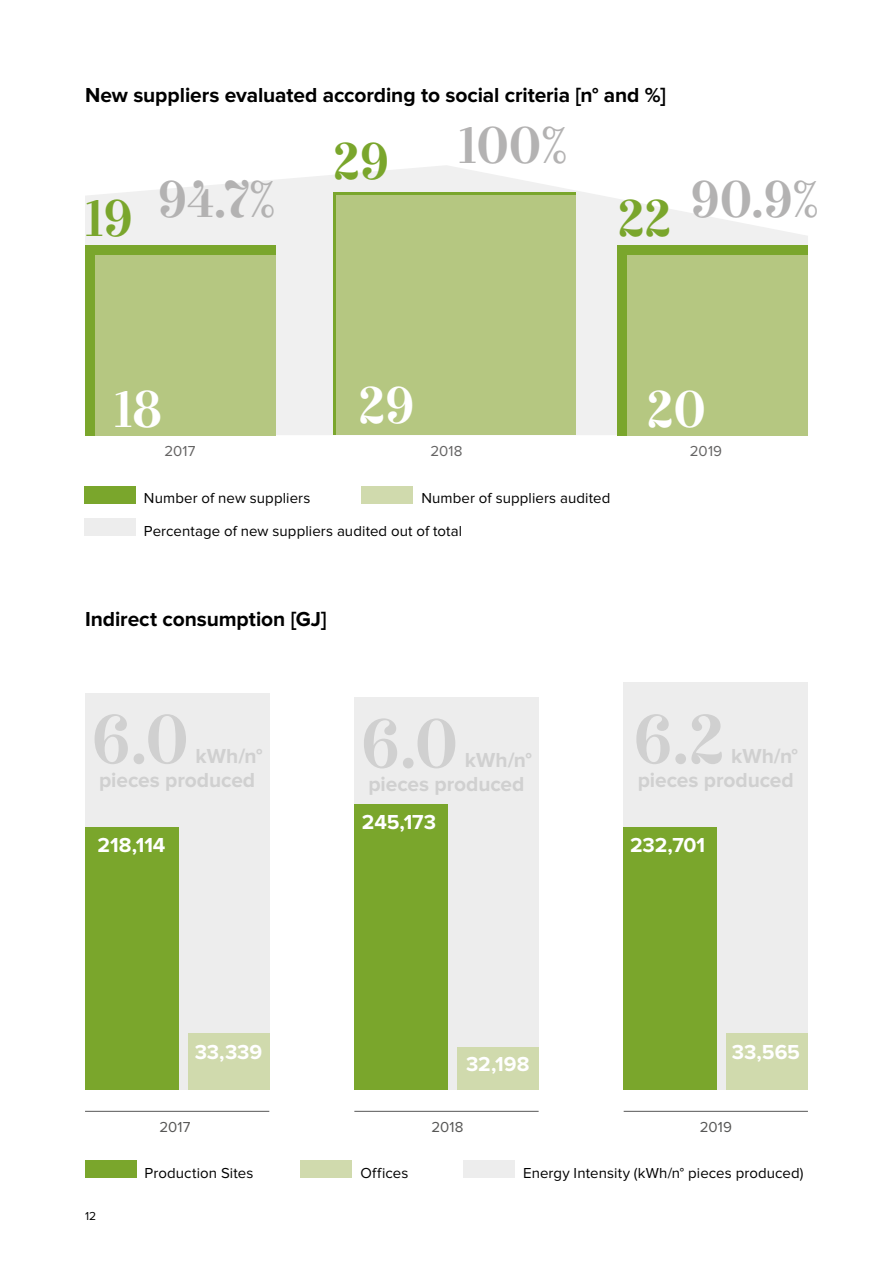
<style>
.page{position:relative;width:893px;height:1263px;background:#fff}
.page>*{position:absolute;margin:0;border:0;box-sizing:border-box;transform-origin:0 0}
.t1{font:60px "Couturier";color:#d0d0d0}
.t2{font:45px "Couturier";color:#b3b2b2}
.t3{font:45px "Couturier";color:#7aa62c}
.t4{font:45px "Couturier";color:#fff}
.t5{font:700 21px "Proxima Nova";letter-spacing:-.005em;color:#000}
.t6{font:700 21px/24px "Proxima Nova";color:#d0d0d0}
.t7{font:700 21px "Proxima Nova";letter-spacing:-.005em;color:#fff}
.t8{font:15px/32.4px "Proxima Nova";letter-spacing:.005em;color:#000}
.t9{font:15px "Proxima Nova";letter-spacing:.015em;color:#646363}
.t10{font:15px "Proxima Nova";letter-spacing:.015em;color:#575756}
.t11{font:12px "Proxima Nova A";color:#000}
</style>
<div class="page">
<div style="left:84px;top:486px;width:51px;height:17px;background:#7aa62c"></div>
<div style="left:362px;top:486px;width:51px;height:17px;background:#d0daad"></div>
<div style="left:84px;top:518px;width:51px;height:17px;background:#ededed"></div>
<div style="left:85px;top:1161px;width:51px;height:17px;background:#7aa62c"></div>
<div style="left:301px;top:1161px;width:51px;height:17px;background:#d0daad"></div>
<div style="left:463px;top:1161px;width:51px;height:17px;background:#ededed"></div>
<svg style="left:85px;top:165px;width:723px;height:270px;fill:#f0f0f0"></svg>
<div style="left:618px;top:245px;width:190px;height:190px;background:#7aa62c"></div>
<div style="left:628px;top:255px;width:180px;height:180px;background:#b5c781"></div>
<svg style="left:333px;top:193px;width:243px;height:242px"></svg>
<div style="left:336px;top:196px;width:240px;height:239px;background:#b5c781"></div>
<div style="left:85px;top:245px;width:190px;height:190px;background:#7aa62c"></div>
<div style="left:95px;top:255px;width:180px;height:180px;background:#b5c781"></div>
<div style="left:624px;top:682px;width:184px;height:408px;background:#ededed"></div>
<div style="left:85px;top:693px;width:184px;height:397px;background:#ededed"></div>
<div style="left:354px;top:698px;width:185px;height:392px;background:#ededed"></div>
<div style="left:624px;top:828px;width:93px;height:262px;background:#7aa62c"></div>
<div style="left:85px;top:828px;width:93px;height:262px;background:#7aa62c"></div>
<div style="left:354px;top:804px;width:93px;height:286px;background:#7aa62c"></div>
<div style="left:726px;top:1033px;width:82px;height:57px;background:#d0daad"></div>
<div style="left:188px;top:1033px;width:81px;height:57px;background:#d0daad"></div>
<div style="left:457px;top:1048px;width:82px;height:42px;background:#d0daad"></div>
<hr style="left:624px;top:1111px;width:184px;height:1px;background:#575756">
<hr style="left:85px;top:1111px;width:184px;height:1px;background:#575756">
<hr style="left:354px;top:1111px;width:185px;height:1px;background:#575756">
<h3 class="t5" style="left:85px;top:83px;width:582px">New suppliers evaluated according to social criteria [n° and %]</h3>
<h2 class="t3" style="left:85px;top:185px;width:49px">19</h2>
<h2 class="t2" style="left:458px;top:113px;width:110px">100%</h2>
<h2 class="t3" style="left:333px;top:128px;width:58px">29</h2>
<h2 class="t2" style="left:158px;top:167px;width:119px">94.7%</h2>
<h2 class="t2" style="left:691px;top:167px;width:130px">90.9%</h2>
<h2 class="t3" style="left:618px;top:185px;width:55px">22</h2>
<h2 class="t4" style="left:114px;top:376px;width:50px">18</h2>
<p class="t9" style="left:165px;top:443px;width:32px">2017</p>
<h2 class="t4" style="left:359px;top:372px;width:58px">29</h2>
<p class="t9" style="left:430px;top:443px;width:34px">2018</p>
<p class="t8" style="left:144px;top:482px;width:168px">Number of new suppliers</p>
<p class="t8" style="left:144px;top:482px;width:468px;text-indent:277px">Number of suppliers audited<br>Percentage of new suppliers audited out of total</p>
<h3 class="t5" style="left:85px;top:606px;width:243px">Indirect consumption [GJ]</h3>
<h2 class="t4" style="left:647px;top:376px;width:61px">20</h2>
<p class="t9" style="left:690px;top:443px;width:34px">2019</p>
<h1 class="t1" style="left:92px;top:696px;width:99px">6.0</h1>
<h3 class="t6" style="left:99px;top:744px;width:165px;text-indent:97px">kWh/n° pieces produced</h3>
<h1 class="t1" style="left:361px;top:700px;width:99px">6.0</h1>
<h3 class="t6" style="left:368px;top:749px;width:165px;text-indent:97px">kWh/n° pieces produced</h3>
<h3 class="t7" style="left:362px;top:810px;width:76px">245,173</h3>
<h1 class="t1" style="left:633px;top:696px;width:92px">6.2</h1>
<h3 class="t6" style="left:638px;top:744px;width:162px;text-align:right">kWh/n°<br>pieces produced</h3>
<h3 class="t7" style="left:98px;top:833px;width:69px">218,114</h3>
<h3 class="t7" style="left:630px;top:833px;width:77px">232,701</h3>
<h3 class="t7" style="left:195px;top:1039px;width:69px">33,339</h3>
<h3 class="t7" style="left:732px;top:1039px;width:70px">33,565</h3>
<h3 class="t7" style="left:466px;top:1052px;width:65px">32,198</h3>
<p class="t10" style="left:160px;top:1118px;width:32px">2017</p>
<p class="t10" style="left:431px;top:1118px;width:34px">2018</p>
<p class="t10" style="left:700px;top:1118px;width:34px">2019</p>
<p class="t11" style="left:85px;top:1210px;width:13px">12</p>
<p class="t8" style="left:145px;top:1157px;width:110px">Production Sites</p>
<p class="t8" style="left:360px;top:1157px;width:49px">Offices</p>
<p class="t8" style="left:523px;top:1157px;width:282px">Energy Intensity (kWh/n° pieces produced)</p>
</div>
